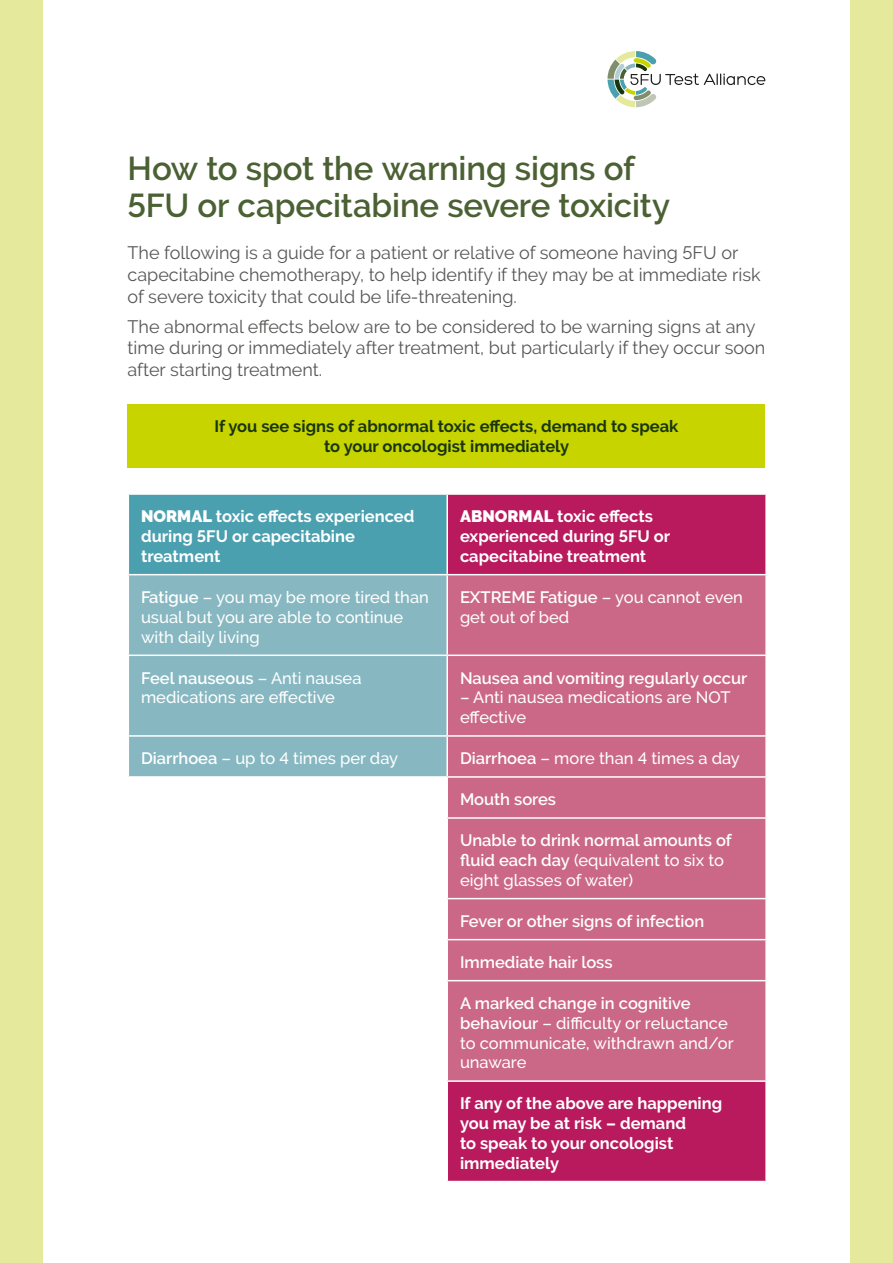
<style>
.page{position:relative;width:893px;height:1263px;background:#fff}
.page>*{position:absolute;margin:0;border:0;box-sizing:border-box;transform-origin:0 0}
.t1{font:600 33px/37.5px "Raleway";letter-spacing:-.005em;color:#4b6033}
.t2{font:18px/21.6px "Raleway";color:#575756}
.t3{font:500 16.5px/19.8px "Raleway";color:#fff}
.t4{font:700 16.5px/19.8px "Raleway";color:#fff}
.t5{font:600 16.5px/19.8px "Raleway";color:#fff}
.t6{font:700 16.5px/19.8px "Raleway";color:#19360a;text-align:center}
.s1{font-weight:900}
.s2{font-weight:600}
.s3{font-weight:500}
</style>
<div class="page">
<div style="left:128px;top:404px;width:637px;height:64px;background:#c8d400"></div>
<div style="left:128px;top:494px;width:319px;height:81px;background:#4ba0af"></div>
<div style="left:448px;top:495px;width:317px;height:686px;background:#b81a5d"></div>
<div style="left:129px;top:575px;width:317px;height:201px;background:#87b8c2"></div>
<div style="left:448px;top:575px;width:317px;height:505px;background:#cb6887"></div>
<hr style="left:128px;top:493px;width:319px;height:2px;background:#fff">
<hr style="left:128px;top:495px;width:1px;height:79px;background:#fff">
<hr style="left:128px;top:574px;width:319px;height:1px;background:#fff">
<hr style="left:447px;top:574px;width:320px;height:1px;background:#fff">
<hr style="left:128px;top:654px;width:319px;height:2px;background:#fff">
<hr style="left:447px;top:654px;width:320px;height:2px;background:#fff">
<hr style="left:128px;top:735px;width:319px;height:2px;background:#fff">
<hr style="left:447px;top:735px;width:320px;height:2px;background:#fff">
<hr style="left:447px;top:776px;width:320px;height:2px;background:#fff">
<hr style="left:447px;top:817px;width:320px;height:2px;background:#fff">
<hr style="left:447px;top:898px;width:320px;height:1px;background:#fff">
<hr style="left:447px;top:939px;width:320px;height:1px;background:#fff">
<hr style="left:447px;top:980px;width:320px;height:1px;background:#fff">
<hr style="left:447px;top:1080px;width:320px;height:2px;background:#fff">
<hr style="left:446px;top:495px;width:2px;height:79px;background:#fff">
<div style="left:0;top:0;width:43px;height:1263px;background:#e5e99c"></div>
<div style="left:850px;top:0;width:43px;height:1263px;background:#e5e99c"></div>
<svg style="left:607px;top:51px;width:158px;height:56px"></svg>
<h1 class="t1" style="left:128px;top:150px;width:544px">How to spot the warning signs of<br>5FU or capecitabine severe toxicity</h1>
<p class="t2" style="left:128px;top:242px;width:635px">The following is a guide for a patient or relative of someone having 5FU or capecitabine chemotherapy, to help identify if they may be at immediate risk of severe toxicity that could be life-threatening.</p>
<p class="t2" style="left:128px;top:315px;width:639px">The abnormal effects below are to be considered to be warning signs at any time during or immediately after treatment, but particularly if they occur soon after starting treatment.</p>
<p class="t6" style="left:215px;top:417px;width:465px">If you see signs of abnormal toxic effects, demand to speak to your oncologist immediately</p>
<p class="t4" style="left:141px;top:507px;width:275px"><span class="s1">NORMAL</span> toxic effects experienced during 5FU or capecitabine treatment</p>
<p class="t4" style="left:460px;top:507px;width:212px"><span class="s1">ABNORMAL</span> toxic effects experienced during 5FU or capecitabine treatment</p>
<p class="t3" style="left:141px;top:587px;width:289px"><span class="s2">Fatigue</span> – you may be more tired than usual but you are able to continue with daily living</p>
<p class="t3" style="left:460px;top:587px;width:284px"><span class="s2">EXTREME Fatigue</span> – you cannot even get out of bed</p>
<p class="t3" style="left:141px;top:668px;width:222px"><span class="s2">Feel nauseous</span> – Anti nausea medications are effective</p>
<p class="t5" style="left:460px;top:668px;width:289px">Nausea and vomiting regularly occur</p>
<p class="t3" style="left:460px;top:688px;width:272px">– Anti nausea medications are NOT effective</p>
<p class="t3" style="left:141px;top:748px;width:259px"><span class="s2">Diarrhoea</span> – up to 4 times per day</p>
<p class="t3" style="left:460px;top:748px;width:281px"><span class="s2">Diarrhoea</span> – more than 4 times a day</p>
<p class="t5" style="left:460px;top:789px;width:98px">Mouth sores</p>
<p class="t5" style="left:460px;top:830px;width:273px">Unable to drink normal amounts of fluid each day <span class="s3">(equivalent to six to eight glasses of water)</span></p>
<p class="t5" style="left:460px;top:911px;width:246px">Fever or other signs of infection</p>
<p class="t5" style="left:460px;top:952px;width:154px">Immediate hair loss</p>
<p class="t3" style="left:460px;top:993px;width:275px"><span class="s2">A marked change in cognitive behaviour</span> – difficulty or reluctance to communicate, withdrawn and/or unaware</p>
<p class="t4" style="left:460px;top:1094px;width:264px">If any of the above are happening you may be at risk – demand<br>to speak to your oncologist immediately</p>
</div>
